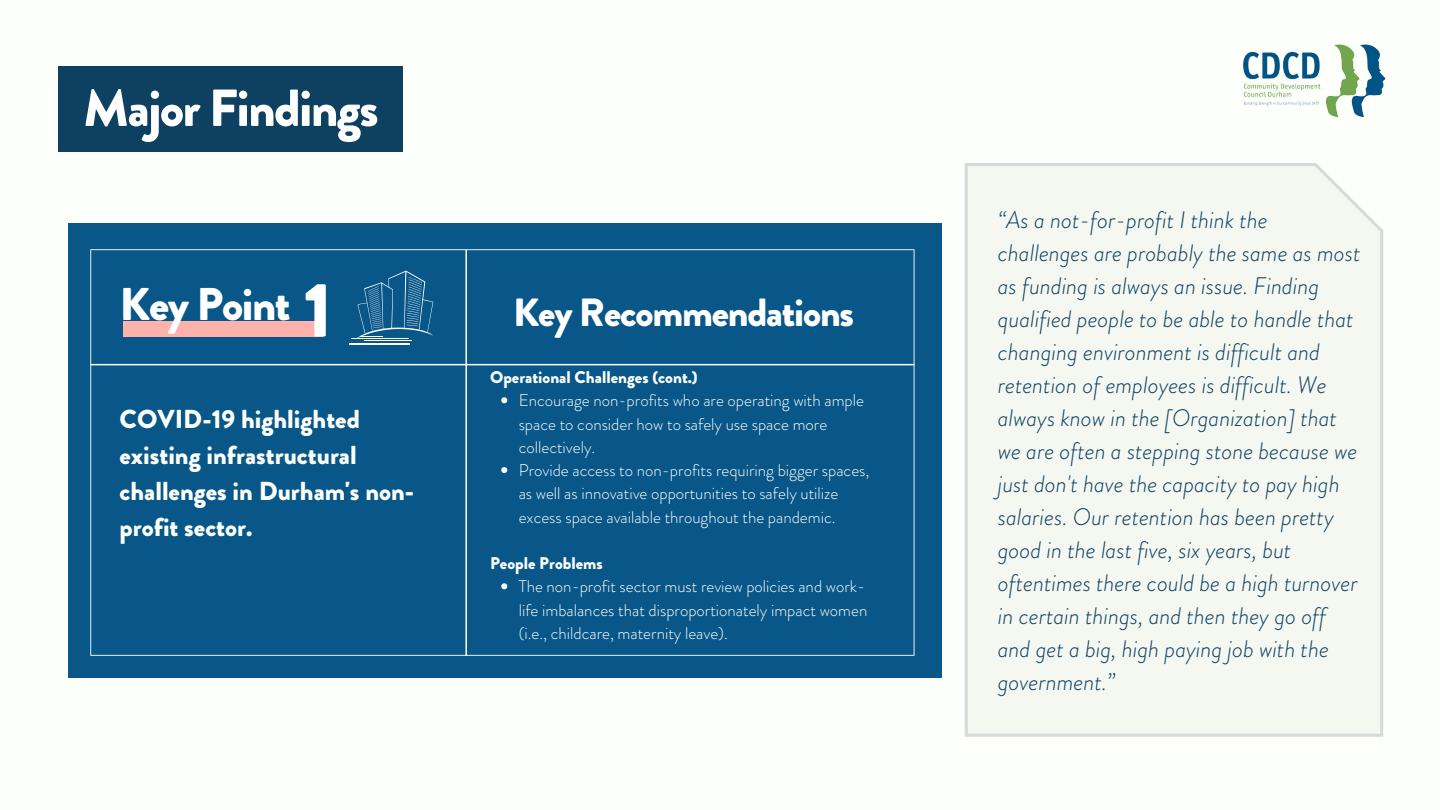
<style>
.page{position:relative;width:1440px;height:810px;background:#fdfffb}
.page>*{position:absolute;margin:0;border:0;box-sizing:border-box;transform-origin:0 0}
.t1{font:900 76.8px "Brandon Grotesque";color:#fff}
.t2{font:900 52px "Brandon Grotesque";letter-spacing:-.03em;color:#fff}
.t3{font:900 45.8px "Brandon Grotesque";letter-spacing:-.03em;color:#fff}
.t4{font:900 39.3px "Brandon Grotesque";letter-spacing:-.03em;color:#fff}
.t5{font:900 26px/36px "Brandon Grotesque";color:#fdfffb}
.t6{font:italic 300 23.9px/33px "Brandon Grotesque";color:#0e4062}
.t7{font:300 16.9px/23.2px "Brandon Grotesque";color:#fdfffb}
.t8{font:900 16.9px "Brandon Grotesque";color:#fdfffb}
</style>
<div class="page">
<div style="left:68px;top:223px;width:874px;height:455px;background:#085788"></div>
<svg style="left:90px;top:249px;width:825px;height:407px"></svg>
<hr style="left:91px;top:364px;width:823px;height:1px;background:#fff">
<hr style="left:465px;top:250px;width:2px;height:405px;background:#fff">
<hr style="left:351px;top:339px;width:57px;height:1px;background:#fff">
<hr style="left:364px;top:341px;width:47px;height:1px;background:#fff">
<hr style="left:350px;top:344px;width:60px;height:1px;background:#fff">
<svg style="left:355px;top:271px;width:78px;height:68px"></svg>
<div style="left:123px;top:321px;width:200px;height:16px;background:#ffb2ac"></div>
<div style="left:965px;top:163px;width:418px;height:574px;background:#f4f8f1"></div>
<svg style="left:501px;top:397px;width:6px;height:6px"></svg>
<svg style="left:501px;top:467px;width:6px;height:6px"></svg>
<svg style="left:501px;top:583px;width:6px;height:6px"></svg>
<img style="left:1243px;top:44px;width:143px;height:74px">
<div style="left:58px;top:67px;width:345px;height:85px;background:#0e4062"></div>
<p class="t2" style="left:68px;top:56px;width:297px">Major Findings</p>
<p class="t2" style="left:83px;top:71px;width:297px">Major Findings</p>
<p class="t3" style="left:120px;top:272px;width:173px">Key Point</p>
<p class="t1" style="left:304px;top:256px;width:30px">1</p>
<p class="t5" style="left:120px;top:401px;width:296px">COVID-19 highlighted existing infrastructural challenges in Durham's non&shy;profit sector.</p>
<p class="t4" style="left:513px;top:285px;width:343px">Key Recommendations</p>
<p class="t8" style="left:490px;top:365px;width:209px">Operational Challenges (cont.)</p>
<p class="t7" style="left:519px;top:389px;width:347px">Encourage non-profits who are operating with ample space to consider how to safely use space more collectively.</p>
<p class="t7" style="left:519px;top:459px;width:352px">Provide access to non-profits requiring bigger spaces, as well as innovative opportunities to safely utilize excess space available throughout the pandemic.</p>
<p class="t8" style="left:490px;top:551px;width:114px">People Problems</p>
<p class="t7" style="left:519px;top:575px;width:350px">The non-profit sector must review policies and work&shy;life imbalances that disproportionately impact women (i.e., childcare, maternity leave).</p>
<p class="t6" style="left:998px;top:204px;width:364px">“As a not-for-profit I think the challenges are probably the same as most as funding is always an issue. Finding qualified people to be able to handle that changing environment is difficult and retention of employees is difficult. We always know in the [Organization] that we are often a stepping stone because we just don't have the capacity to pay high salaries. Our retention has been pretty good in the last five, six years, but oftentimes there could be a high turnover in certain things, and then they go off and get a big, high paying job with the government.”</p>
</div>
